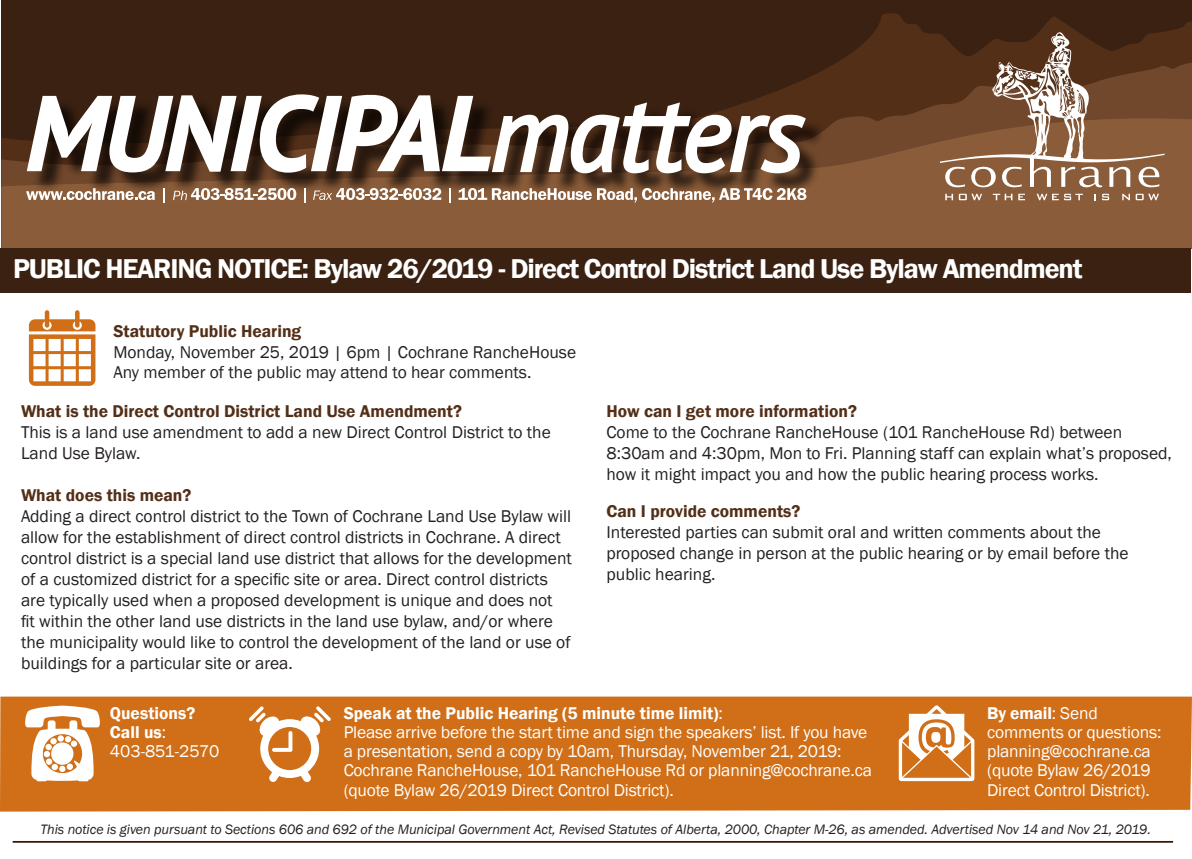
<style>
.page{position:relative;width:1192px;height:859px;background:#fff}
.page>*{position:absolute;margin:0;border:0;box-sizing:border-box;transform-origin:0 0}
.t1{font:600 28px "Franklin Gothic";letter-spacing:-.04em;color:#fff}
.t2{font:17.5px/21px "Franklin Gothic";color:#231f20}
.Bold_head{font:17.5px/19.2px "Franklin Gothic";letter-spacing:-.01em;color:#fff}
.Bold_head-2{font:600 17.5px "Franklin Gothic";color:#532f18}
.Bold_head-3{font:600 17.5px/19.2px "Franklin Gothic";color:#fff}
.t3{font:italic 14px "Franklin Gothic";letter-spacing:-.005em;color:#231f20}
.s1{font-weight:400}
.s2{font-weight:600}
</style>
<div class="page">
<div style="left:1px;top:0;width:1190px;height:248px;background:#3a2111"></div>
<svg style="left:838px;top:13px;width:353px;height:49px"></svg>
<svg style="left:770px;top:62px;width:421px;height:56px;background:#55311a"></svg>
<svg style="left:1px;top:118px;width:1190px;height:130px;background:#875937"></svg>
<img style="left:28px;top:173px;width:83px;height:15px">
<img style="left:111px;top:173px;width:56px;height:24px">
<img style="left:167px;top:173px;width:146px;height:24px">
<img style="left:232px;top:173px;width:54px;height:15px">
<img style="left:312px;top:173px;width:25px;height:22px">
<img style="left:337px;top:173px;width:41px;height:15px">
<img style="left:378px;top:173px;width:65px;height:22px">
<img style="left:443px;top:173px;width:50px;height:22px">
<img style="left:493px;top:173px;width:79px;height:15px">
<img style="left:572px;top:173px;width:52px;height:15px">
<img style="left:624px;top:173px;width:63px;height:15px">
<img style="left:687px;top:173px;width:44px;height:15px">
<img style="left:731px;top:173px;width:30px;height:15px">
<img style="left:761px;top:116px;width:68px;height:81px">
<svg style="left:27px;top:94px;width:778px;height:79px"></svg>
<svg style="left:26px;top:188px;width:129px;height:12px;background:#ba9f8b"></svg>
<svg style="left:163px;top:188px;width:1px;height:15px"></svg>
<svg style="left:304px;top:188px;width:1px;height:15px"></svg>
<svg style="left:313px;top:188px;width:128px;height:12px;background:#bea592"></svg>
<svg style="left:449px;top:188px;width:1px;height:15px"></svg>
<svg style="left:458px;top:188px;width:348px;height:14px;background:#b59984"></svg>
<svg style="left:939px;top:32px;width:225px;height:155px;background:#836149"></svg>
<svg style="left:992px;top:194px;width:20px;height:6px"></svg>
<svg style="left:1018px;top:194px;width:7px;height:6px"></svg>
<svg style="left:1036px;top:194px;width:46px;height:6px"></svg>
<svg style="left:1094px;top:194px;width:15px;height:6px"></svg>
<svg style="left:1122px;top:194px;width:7px;height:6px"></svg>
<svg style="left:1135px;top:194px;width:23px;height:6px"></svg>
<svg style="left:945px;top:194px;width:37px;height:6px"></svg>
<svg style="left:173px;top:188px;width:123px;height:12px"></svg>
<div style="left:0;top:696px;width:1191px;height:115px;background:#d06f18"></div>
<div style="left:0;top:248px;width:1190px;height:45px;background:#3a2111"></div>
<div style="left:17px;top:706px;width:76px;height:75px;border:2px solid #d06f18"></div>
<div style="left:903px;top:706px;width:76px;height:75px;border:2px solid #d06f18"></div>
<svg style="left:29px;top:310px;width:66px;height:76px"></svg>
<svg style="left:25px;top:705px;width:75px;height:76px"></svg>
<svg style="left:898px;top:705px;width:76px;height:76px"></svg>
<div style="left:931px;top:731px;width:9px;height:11px;background:#fff;border-radius:50%"></div>
<svg style="left:249px;top:706px;width:82px;height:75px"></svg>
<hr style="left:13px;top:840px;width:1160px;height:2px;background:#341805">
<p class="t1" style="left:13px;top:251px;width:1071px">PUBLIC HEARING NOTICE: Bylaw 26/2019 - Direct Control District Land Use Bylaw Amendment</p>
<p class="Bold_head-2" style="left:113px;top:321px;width:189px">Statutory Public Hearing</p>
<p class="t2" style="left:113px;top:342px;width:464px">Monday, November 25, 2019 | 6pm | Cochrane RancheHouse</p>
<p class="t2" style="left:113px;top:362px;width:419px">Any member of the public may attend to hear comments.</p>
<p class="Bold_head-2" style="left:21px;top:400px;width:442px">What is the Direct Control District Land Use Amendment?</p>
<p class="t2" style="left:21px;top:422px;width:531px">This is a land use amendment to add a new Direct Control District to the<br>Land Use Bylaw.</p>
<p class="Bold_head-2" style="left:21px;top:484px;width:172px">What does this mean?</p>
<p class="t2" style="left:21px;top:506px;width:552px">Adding a direct control district to the Town of Cochrane Land Use Bylaw will allow for the establishment of direct control districts in Cochrane. A direct control district is a special land use district that allows for the development of a customized district for a specific site or area. Direct control districts are typically used when a proposed development is unique and does not<br>fit within the other land use districts in the land use bylaw, and/or where the municipality would like to control the development of the land or use of buildings for a particular site or area.</p>
<p class="Bold_head-2" style="left:606px;top:400px;width:252px">How can I get more information?</p>
<p class="t2" style="left:606px;top:422px;width:567px">Come to the Cochrane RancheHouse (101 RancheHouse Rd) between<br>8:30am and 4:30pm, Mon to Fri. Planning staff can explain what’s proposed, how it might impact you and how the public hearing process works.</p>
<p class="Bold_head-2" style="left:606px;top:500px;width:195px">Can I provide comments?</p>
<p class="t2" style="left:606px;top:522px;width:523px">Interested parties can submit oral and written comments about the proposed change in person at the public hearing or by email before the public hearing.</p>
<p class="Bold_head-3" style="left:110px;top:703px;width:111px">Questions?<br>Call us<span class="s1">:<br>403-851-2570</span></p>
<p class="Bold_head-3" style="left:344px;top:703px;width:381px">Speak at the Public Hearing (5 minute time limit)<span class="s1">:</span></p>
<p class="Bold_head" style="left:344px;top:722px;width:530px">Please arrive before the start time and sign the speakers’ list. If you have a presentation, send a copy by 10am, Thursday, November 21, 2019:<br>Cochrane RancheHouse, 101 RancheHouse Rd or planning@cochrane.ca (quote Bylaw 26/2019 Direct Control District).</p>
<p class="Bold_head" style="left:987px;top:703px;width:176px"><span class="s2">By email</span>: Send comments or questions: planning@cochrane.ca (quote Bylaw 26/2019<br>Direct Control District).</p>
<p class="t3" style="left:40px;top:820px;width:1112px">This notice is given pursuant to Sections 606 and 692 of the Municipal Government Act, Revised Statutes of Alberta, 2000, Chapter M-26, as amended. Advertised Nov 14 and Nov 21, 2019.</p>
</div>
